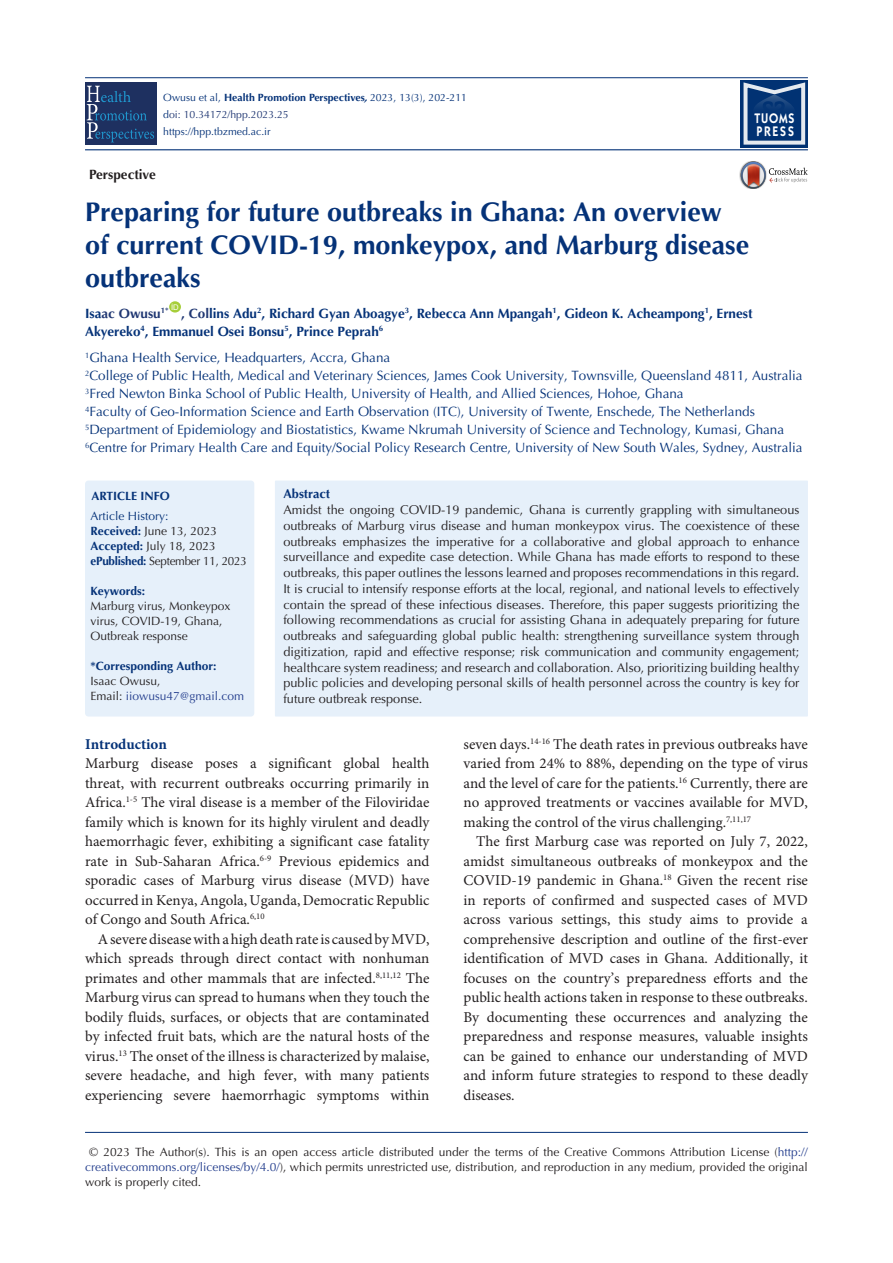
<style>
.page{position:relative;width:893px;height:1263px;background:#fff}
.page>*{position:absolute;margin:0;border:0;box-sizing:border-box;transform-origin:0 0}
.t1{font:700 27px/33px "Optima LT Std";color:#053278}
.t2{font:15px/19.5px "Minion Pro";color:#231f20;text-align:justify}
.heading_1{font:700 15px "Minion Pro";color:#053278}
.t3{font:600 13.95px/12.3px "ITC Kabel Std";letter-spacing:.11em;color:#fff;scale:.85 1}
.t4{font:13.5px "Optima LT Std";color:#053278}
.t5{font:700 13.5px/18px "Optima LT Std";color:#053278}
.t6{font:700 13.5px "Optima LT Std";color:#213873}
.t7{font:700 13.5px "Optima LT Std";color:#231f20}
.t8{font:12.75px/15.8px "Optima LT Std";color:#231f20;text-align:justify}
.t9{font:700 12.75px "Optima LT Std";color:#053278}
.corresponding{font:12px/15px "Optima LT Std";color:#231f20;text-align:justify}
.t10{font:700 12px "Optima LT Std";color:#053278}
.corresponding-2{font:12px "Optima LT Std";letter-spacing:-.02em;color:#231f20}
.t11{font:12px "Optima LT Std";color:#253f8e}
.t12{font:12px "Optima LT Std";color:#053278}
.t13{font:10.5px "Optima LT Std";color:#053278}
.t14{font:10.5px "Optima LT Std";color:#213873}
.t15{font:7.8px "Arial";color:#fff}
.s1{font-weight:700}
.s2{font-weight:700;font-style:italic}
.s3{color:#053278}
.s4{color:#213873}
.s5{font-weight:700;color:#053278}
.s6{color:#231f20}
.s7{color:#253f8e}
</style>
<div class="page">
<hr style="left:85px;top:149px;width:723px;height:1px;background:#053278">
<hr style="left:85px;top:77px;width:723px;height:1px;background:#053278">
<hr style="left:85px;top:1132px;width:723px;height:1px;background:#053278">
<div style="left:169px;top:301px;width:12px;height:12px;background:#a6ce39;border-radius:50%"></div>
<img style="left:739px;top:169px;width:2px;height:13px">
<svg style="left:741px;top:161px;width:67px;height:28px"></svg>
<div style="left:275px;top:480px;width:533px;height:236px;background:#e6f0fa"></div>
<div style="left:85px;top:480px;width:169px;height:236px;background:#e6f0fa;border-radius:3px"></div>
<div style="left:85px;top:83px;width:71px;height:62px;background:#1e3060"></div>
<svg style="left:87px;top:86px;width:67px;height:56px"></svg>
<div style="left:740px;top:80px;width:68px;height:68px;background:#013273"></div>
<svg style="left:743px;top:82px;width:62px;height:63px"></svg>
<p class="t13" style="left:163px;top:91px;width:305px">Owusu et al, <span class="s1">Health Promotion Perspectives</span><span class="s2">,</span> 2023, 13(3), 202-211</p>
<p class="t14" style="left:163px;top:108px;width:127px"><span class="s3">d</span>oi: 10.34172/hpp.2023.25</p>
<p class="t13" style="left:163px;top:125px;width:109px">https://hpp.tbzmed.ac.ir</p>
<p class="t7" style="left:89px;top:167px;width:68px">Perspective</p>
<p class="t3" style="left:755px;top:112px;width:48px">TUOMS<br>PRESS</p>
<p class="t1" style="left:85px;top:195px;width:666px">Preparing for future outbreaks in Ghana: An overview of current COVID-19, monkeypox, and Marburg disease outbreaks</p>
<p class="t6" style="left:85px;top:305px;width:85px"><span class="s3">Isa</span>ac Owusu<sup>1*</sup></p>
<p class="t15" style="left:171px;top:302px;width:9px">ID</p>
<p class="t5" style="left:85px;top:304px;width:669px;text-indent:96px"><span class="s4">, Col</span>lins Adu<sup>2</sup>, Richard Gyan Aboagye<sup>3</sup>, Rebecca Ann Mpangah<sup>1</sup>, Gideon K. Acheampong<sup>1</sup>, Ernest<br>Akyereko<sup>4</sup>, Emmanuel Osei Bonsu<sup>5</sup>, Prince Peprah<sup>6</sup></p>
<p class="t4" style="left:85px;top:350px;width:307px"><sup>1</sup>Ghana Health Service, Headquarters, Accra, Ghana</p>
<p class="t4" style="left:85px;top:368px;width:719px"><sup>2</sup>College of Public Health, Medical and Veterinary Sciences, James Cook University, Townsville, Queensland 4811, Australia</p>
<p class="t4" style="left:85px;top:386px;width:600px"><sup>3</sup>Fred Newton Binka School of Public Health, University of Health, and Allied Sciences, Hohoe, Ghana</p>
<p class="t4" style="left:85px;top:404px;width:671px"><sup>4</sup>Faculty of Geo-Information Science and Earth Observation (ITC), University of Twente, Enschede, The Netherlands</p>
<p class="t4" style="left:85px;top:422px;width:701px"><sup>5</sup>Department of Epidemiology and Biostatistics, Kwame Nkrumah University of Science and Technology, Kumasi, Ghana</p>
<p class="t4" style="left:85px;top:440px;width:719px"><sup>6</sup>Centre for Primary Health Care and Equity/Social Policy Research Centre, University of New South Wales, Sydney, Australia</p>
<p class="t10" style="left:91px;top:489px;width:80px">ARTICLE INFO</p>
<p class="t12" style="left:91px;top:509px;width:80px">Article History:</p>
<p class="corresponding" style="left:91px;top:523px;width:128px"><span class="s5">Received:</span> June 13, 2023</p>
<p class="corresponding" style="left:91px;top:538px;width:127px"><span class="s5">Accepted:</span> July 18, 2023</p>
<p class="corresponding-2" style="left:91px;top:554px;width:158px"><span class="s5">ePublished:</span> September 11, 2023</p>
<p class="t10" style="left:91px;top:584px;width:56px">Keywords:</p>
<p class="corresponding" style="left:91px;top:598px;width:142px;text-align:left">Marburg virus, Monkeypox virus, COVID-19, Ghana,<br>Outbreak response</p>
<p class="t10" style="left:91px;top:659px;width:128px">*Corresponding Author:</p>
<p class="corresponding" style="left:91px;top:673px;width:72px">Isaac Owusu,</p>
<p class="t11" style="left:91px;top:689px;width:155px"><span class="s6">Email:</span> iiowusu47@gmail.com</p>
<p class="t9" style="left:283px;top:487px;width:48px">Abstract</p>
<p class="t8" style="left:283px;top:502px;width:518px">Amidst the ongoing COVID-19 pandemic, Ghana is currently grappling with simultaneous outbreaks of Marburg virus disease and human monkeypox virus. The coexistence of these outbreaks emphasizes the imperative for a collaborative and global approach to enhance surveillance and expedite case detection. While Ghana has made efforts to respond to these outbreaks, this paper outlines the lessons learned and proposes recommendations in this regard.<br>It is crucial to intensify response efforts at the local, regional, and national levels to effectively contain the spread of these infectious diseases. Therefore, this paper suggests prioritizing the following recommendations as crucial for assisting Ghana in adequately preparing for future outbreaks and safeguarding global public health: strengthening surveillance system through digitization, rapid and effective response; risk communication and community engagement; healthcare system readiness; and research and collaboration. Also, prioritizing building healthy public policies and developing personal skills of health personnel across the country is key for future outbreak response.</p>
<p class="heading_1" style="left:85px;top:733px;width:83px">Introduction</p>
<p class="t2" style="left:85px;top:754px;width:346px">Marburg disease poses a significant global health threat, with recurrent outbreaks occurring primarily in Africa.<sup>1-5</sup> The viral disease is a member of the Filoviridae family which is known for its highly virulent and deadly haemorrhagic fever, exhibiting a significant case fatality rate in Sub-Saharan Africa.<sup>6-9</sup> Previous epidemics and sporadic cases of Marburg virus disease (MVD) have occurred in Kenya, Angola, Uganda, Democratic Republic of Congo and South Africa.<sup>6,10</sup></p>
<p class="t2" style="left:85px;top:930px;width:346px;text-indent:13px">A severe disease with a high death rate is caused by MVD, which spreads through direct contact with nonhuman primates and other mammals that are infected.<sup>8,11,12</sup> The Marburg virus can spread to humans when they touch the bodily fluids, surfaces, or objects that are contaminated by infected fruit bats, which are the natural hosts of the virus.<sup>13</sup> The onset of the illness is characterized by malaise, severe headache, and high fever, with many patients experiencing severe haemorrhagic symptoms within</p>
<p class="t2" style="left:463px;top:735px;width:346px">seven days.<sup>14-16</sup> The death rates in previous outbreaks have varied from 24% to 88%, depending on the type of virus and the level of care for the patients.<sup>16</sup> Currently, there are no approved treatments or vaccines available for MVD, making the control of the virus challenging.<sup>7,11,17</sup></p>
<p class="t2" style="left:463px;top:832px;width:346px;text-indent:13px">The first Marburg case was reported on July 7, 2022, amidst simultaneous outbreaks of monkeypox and the COVID-19 pandemic in Ghana.<sup>18</sup> Given the recent rise in reports of confirmed and suspected cases of MVD across various settings, this study aims to provide a comprehensive description and outline of the first-ever identification of MVD cases in Ghana. Additionally, it focuses on the country’s preparedness efforts and the public health actions taken in response to these outbreaks.<br>By documenting these occurrences and analyzing the preparedness and response measures, valuable insights can be gained to enhance our understanding of MVD and inform future strategies to respond to these deadly diseases.</p>
<p class="corresponding" style="left:85px;top:1144px;width:724px;text-indent:4px">© 2023 The Author(s). This is an open access article distributed under the terms of the Creative Commons Attribution License (<span class="s7">http:// creativecommons.org/licenses/by/4.0/</span>), which permits unrestricted use, distribution, and reproduction in any medium, provided the original work is properly cited.</p>
</div>
